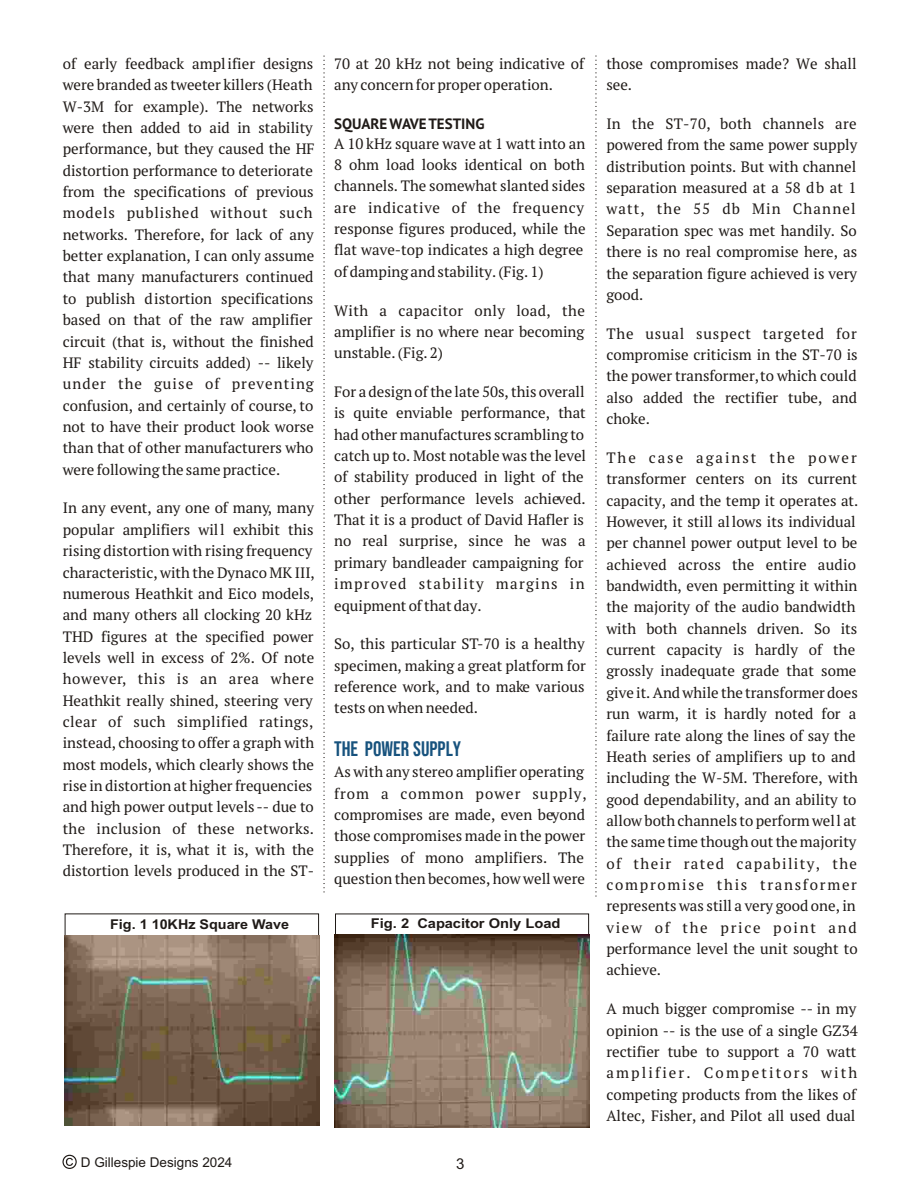
<style>
.page{position:relative;width:918px;height:1188px;background:#fff}
.page>*{position:absolute;margin:0;border:0;box-sizing:border-box;transform-origin:0 0}
.t1{font:21px "Bebas Neue";color:#17527d}
.t2{font:15px/21.3px "PT Serif";color:#1f1a17}
.t3{font:700 15px "PT Sans";color:#1f1a17}
.t4{font:15px "Arial";color:#1f1a17}
.t5{font:700 13.5px "Arial";color:#1f1a17;scale:1.09 1}
.t6{font:13.5px "Arial";color:#1f1a17}
.t7{font:700 13.5px "Arial";color:#1f1a17;scale:1.06 1}
</style>
<div class="page">
<svg style="left:324px;top:56px;width:1px;height:836px"></svg>
<svg style="left:595px;top:56px;width:1px;height:841px"></svg>
<div style="left:335px;top:914px;width:254px;height:21px;border:1px solid #1f1a17"></div>
<img style="left:65px;top:935px;width:254px;height:191px">
<img style="left:335px;top:935px;width:254px;height:192px">
<svg style="left:62px;top:1155px;width:15px;height:14px"></svg>
<p class="t2" style="left:63px;top:54px;width:254px">of early feedback amplifier designs were branded as tweeter killers (Heath W-3M for example). The networks were then added to aid in stability performance, but they caused the HF distortion performance to deteriorate from the specifications of previous models published without such networks. Therefore, for lack of any better explanation, I can only assume that many manufacturers continued to publish distortion specifications based on that of the raw amplifier circuit (that is, without the finished HF stability circuits added) -- likely under the guise of preventing confusion, and certainly of course, to not to have their product look worse than that of other manufacturers who were following the same practice.</p>
<p class="t2" style="left:63px;top:499px;width:254px">In any event, any one of many, many popular amplifiers will exhibit this rising distortion with rising frequency characteristic, with the Dynaco MK III, numerous Heathkit and Eico models, and many others all clocking 20 kHz THD figures at the specified power levels well in excess of 2%. Of note however, this is an area where Heathkit really shined, steering very clear of such simplified ratings, instead, choosing to offer a graph with most models, which clearly shows the rise in distortion at higher frequencies and high power output levels -- due to the inclusion of these networks.<br>Therefore, it is, what it is, with the distortion levels produced in the ST-</p>
<p class="t2" style="left:334px;top:54px;width:252px">70 at 20 kHz not being indicative of any concern for proper operation.</p>
<p class="t3" style="left:334px;top:118px;width:152px">SQUARE WAVE TESTING</p>
<p class="t2" style="left:334px;top:134px;width:253px">A 10 kHz square wave at 1 watt into an 8 ohm load looks identical on both channels. The somewhat slanted sides are indicative of the frequency response figures produced, while the flat wave-top indicates a high degree of damping and stability. (Fig. 1)</p>
<p class="t2" style="left:334px;top:301px;width:252px;text-align:justify">With a capacitor only load, the amplifier is no where near becoming unstable. (Fig. 2)</p>
<p class="t2" style="left:334px;top:382px;width:253px">For a design of the late 50s, this overall is quite enviable performance, that had other manufactures scrambling to catch up to. Most notable was the level of stability produced in light of the other performance levels achieved.<br>That it is a product of David Hafler is no real surprise, since he was a primary bandleader campaigning for improved stability margins in equipment of that day.</p>
<p class="t2" style="left:334px;top:635px;width:253px;text-align:justify">So, this particular ST-70 is a healthy specimen, making a great platform for reference work, and to make various tests on when needed.</p>
<h1 class="t1" style="left:334px;top:740px;width:129px">THE POWER SUPPLY</h1>
<p class="t2" style="left:334px;top:763px;width:254px">As with any stereo amplifier operating from a common power supply, compromises are made, even beyond those compromises made in the power supplies of mono amplifiers. The question then becomes, how well were</p>
<p class="t7" style="left:110px;top:919px;width:170px">Fig. 1 10KHz Square Wave</p>
<p class="t5" style="left:371px;top:919px;width:176px">Fig. 2 Capacitor Only Load</p>
<p class="t6" style="left:81px;top:1157px;width:153px">D Gillespie Designs 2024</p>
<p class="t4" style="left:456px;top:1158px;width:10px">3</p>
<p class="t2" style="left:606px;top:54px;width:252px">those compromises made? We shall see.</p>
<p class="t2" style="left:606px;top:114px;width:252px;text-align:justify">In the ST-70, both channels are powered from the same power supply distribution points. But with channel separation measured at a 58 db at 1 watt, the 55 db Min Channel Separation spec was met handily. So there is no real compromise here, as the separation figure achieved is very good.</p>
<p class="t2" style="left:606px;top:324px;width:253px;text-align:justify">The usual suspect targeted for compromise criticism in the ST-70 is the power transformer, to which could also added the rectifier tube, and choke.</p>
<p class="t2" style="left:606px;top:448px;width:253px">The case against the power transformer centers on its current capacity, and the temp it operates at.<br>However, it still allows its individual per channel power output level to be achieved across the entire audio bandwidth, even permitting it within the majority of the audio bandwidth with both channels driven. So its current capacity is hardly of the grossly inadequate grade that some give it. And while the transformer does run warm, it is hardly noted for a failure rate along the lines of say the Heath series of amplifiers up to and including the W-5M. Therefore, with good dependability, and an ability to allow both channels to perform well at the same time though out the majority of their rated capability, the compromise this transformer represents was still a very good one, in view of the price point and performance level the unit sought to achieve.</p>
<p class="t2" style="left:606px;top:999px;width:253px;text-align:justify">A much bigger compromise -- in my opinion -- is the use of a single GZ34 rectifier tube to support a 70 watt amplifier. Competitors with competing products from the likes of Altec, Fisher, and Pilot all used dual</p>
</div>
